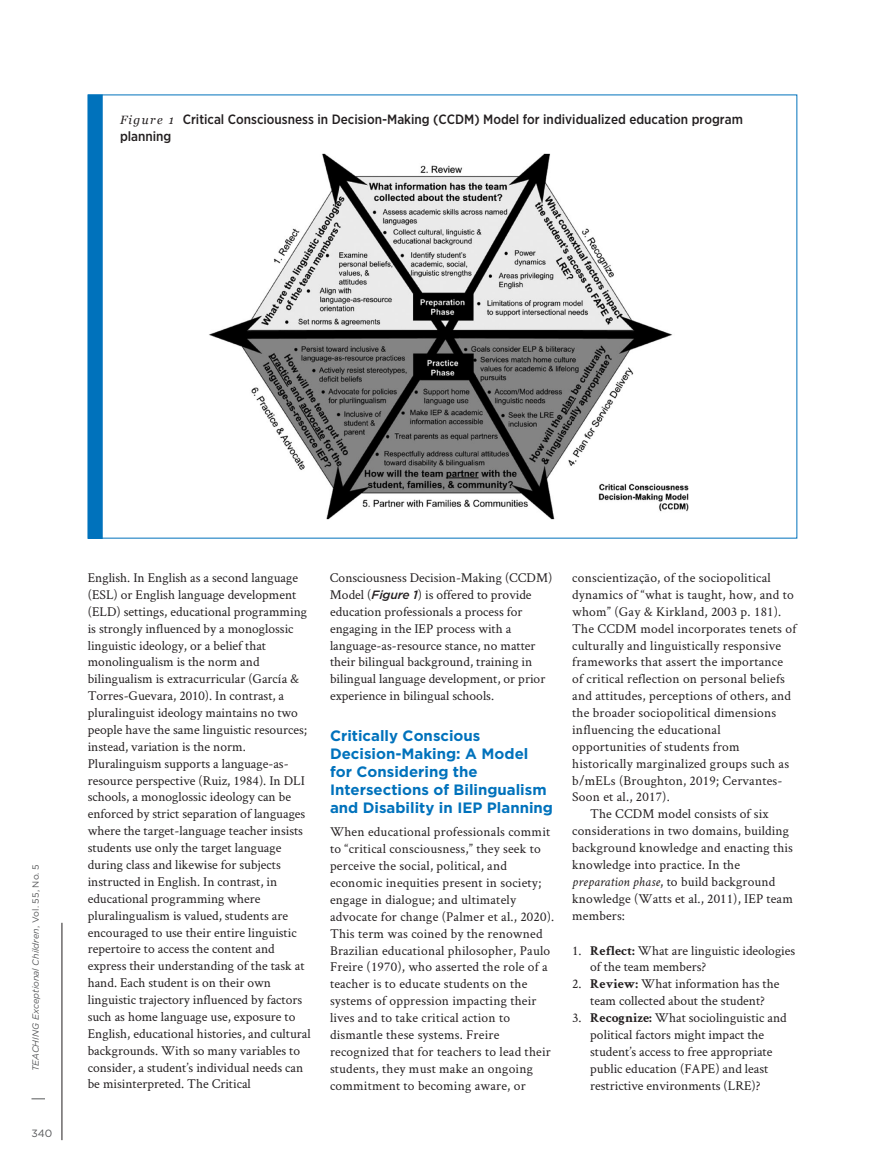
<style>
.page{position:relative;width:891px;height:1175px;background:#fff}
.page>*{position:absolute;margin:0;border:0;box-sizing:border-box;transform-origin:0 0}
.t1{font:700 15px/18px "Gotham";color:#0072bc}
.t2{font:13.5px/16.8px "Crimson Text";color:#231f20}
.t3{font:500 13.5px/16.5px "Gotham Narrow";color:#231f20}
.t4{font:10.5px "Gotham";color:#57585a}
.t5{font:italic 9px "Gotham";color:#57585a}
.s1{font-family:"Georgia";font-weight:400;font-style:italic;font-size:12px}
.s2{font-style:normal}
.s3{font-family:"Gotham";font-weight:500;font-style:italic;font-size:12px}
.s4{font-style:italic}
.s5{font-weight:700}
</style>
<div class="page">
<svg style="left:32px;top:1098px;width:13px;height:1px"></svg>
<hr style="left:62px;top:922px;width:1px;height:218px;background:#231f20">
<img style="left:209px;top:153px;width:480px;height:367px">
<div style="left:88px;top:94px;width:15px;height:445px;background:#0072bc;border:2px solid #0072bc"></div>
<p class="t3" style="left:120px;top:111px;width:625px"><span class="s1">Figure 1</span> Critical Consciousness in Decision-Making (CCDM) Model for individualized education program planning</p>
<p class="t5" style="left:30px;top:1071px;width:209px;rotate:-90deg">TEACHING Exceptional Children<span class="s2">, Vol. 55, No. 5</span></p>
<p class="t4" style="left:32px;top:1126px;width:22px">340</p>
<p class="t2" style="left:88px;top:569px;width:225px">English. In English as a second language (ESL) or English language development (ELD) settings, educational programming is strongly influenced by a monoglossic linguistic ideology, or a belief that monolingualism is the norm and bilingualism is extracurricular (García &amp; Torres-Guevara, 2010). In contrast, a pluralinguist ideology maintains no two people have the same linguistic resources; instead, variation is the norm.<br>Pluralinguism supports a language-as&shy;resource perspective (Ruiz, 1984). In DLI schools, a monoglossic ideology can be enforced by strict separation of languages where the target-language teacher insists students use only the target language during class and likewise for subjects instructed in English. In contrast, in educational programming where pluralingualism is valued, students are encouraged to use their entire linguistic repertoire to access the content and express their understanding of the task at hand. Each student is on their own linguistic trajectory influenced by factors such as home language use, exposure to English, educational histories, and cultural backgrounds. With so many variables to consider, a student’s individual needs can be misinterpreted. The Critical</p>
<p class="t2" style="left:330px;top:569px;width:224px">Consciousness Decision-Making (CCDM)<br>Model (<span class="s3">Figure 1</span>) is offered to provide education professionals a process for engaging in the IEP process with a language-as-resource stance, no matter their bilingual background, training in bilingual language development, or prior experience in bilingual schools.</p>
<p class="t1" style="left:330px;top:726px;width:225px">Critically Conscious<br>Decision-Making: A Model for Considering the<br>Intersections of Bilingualism and Disability in IEP Planning</p>
<p class="t2" style="left:330px;top:823px;width:226px">When educational professionals commit to “critical consciousness,” they seek to perceive the social, political, and economic inequities present in society; engage in dialogue; and ultimately advocate for change (Palmer et al., 2020).<br>This term was coined by the renowned Brazilian educational philosopher, Paulo Freire (1970), who asserted the role of a teacher is to educate students on the systems of oppression impacting their lives and to take critical action to dismantle these systems. Freire recognized that for teachers to lead their students, they must make an ongoing commitment to becoming aware, or</p>
<p class="t2" style="left:572px;top:569px;width:200px">conscientização, of the sociopolitical</p>
<p class="t2" style="left:572px;top:585px;width:223px">dynamics of “what is taught, how, and to</p>
<p class="t2" style="left:572px;top:602px;width:211px">whom” (Gay &amp; Kirkland, 2003 p. 181).</p>
<p class="t2" style="left:572px;top:619px;width:226px">The CCDM model incorporates tenets of</p>
<p class="t2" style="left:572px;top:636px;width:210px">culturally and linguistically responsive</p>
<p class="t2" style="left:572px;top:653px;width:212px">frameworks that assert the importance</p>
<p class="t2" style="left:572px;top:670px;width:214px">of critical reflection on personal beliefs</p>
<p class="t2" style="left:572px;top:687px;width:220px">and attitudes, perceptions of others, and</p>
<p class="t2" style="left:572px;top:704px;width:205px">the broader sociopolitical dimensions</p>
<p class="t2" style="left:572px;top:720px;width:150px">influencing the educational</p>
<p class="t2" style="left:572px;top:737px;width:169px">opportunities of students from</p>
<p class="t2" style="left:572px;top:754px;width:218px">historically marginalized groups such as</p>
<p class="t2" style="left:572px;top:771px;width:212px">b/mELs (Broughton, 2019; Cervantes-</p>
<p class="t2" style="left:572px;top:788px;width:99px">Soon et al., 2017).</p>
<p class="t2" style="left:590px;top:805px;width:180px">The CCDM model consists of six</p>
<p class="t2" style="left:572px;top:822px;width:218px">considerations in two domains, building</p>
<p class="t2" style="left:572px;top:839px;width:222px">background knowledge and enacting this</p>
<p class="t2" style="left:572px;top:855px;width:169px">knowledge into practice. In the</p>
<p class="t2" style="left:572px;top:872px;width:205px"><span class="s4">preparation phase</span>, to build background</p>
<p class="t2" style="left:572px;top:889px;width:222px">knowledge (Watts et al., 2011), IEP team</p>
<p class="t2" style="left:572px;top:906px;width:54px">members:</p>
<p class="t2" style="left:590px;top:941px;width:207px;text-indent:-18px">1. <span class="s5">Reflect:</span> What are linguistic ideologies of the team members?</p>
<p class="t2" style="left:572px;top:975px;width:209px;text-align:center">2. <span class="s5">Review:</span> What information has the team collected about the student?</p>
<p class="t2" style="left:572px;top:1008px;width:216px;text-align:center">3. <span class="s5">Recognize:</span> What sociolinguistic and political factors might impact the student’s access to free appropriate public education (FAPE) and least restrictive environments (LRE)?</p>
</div>
